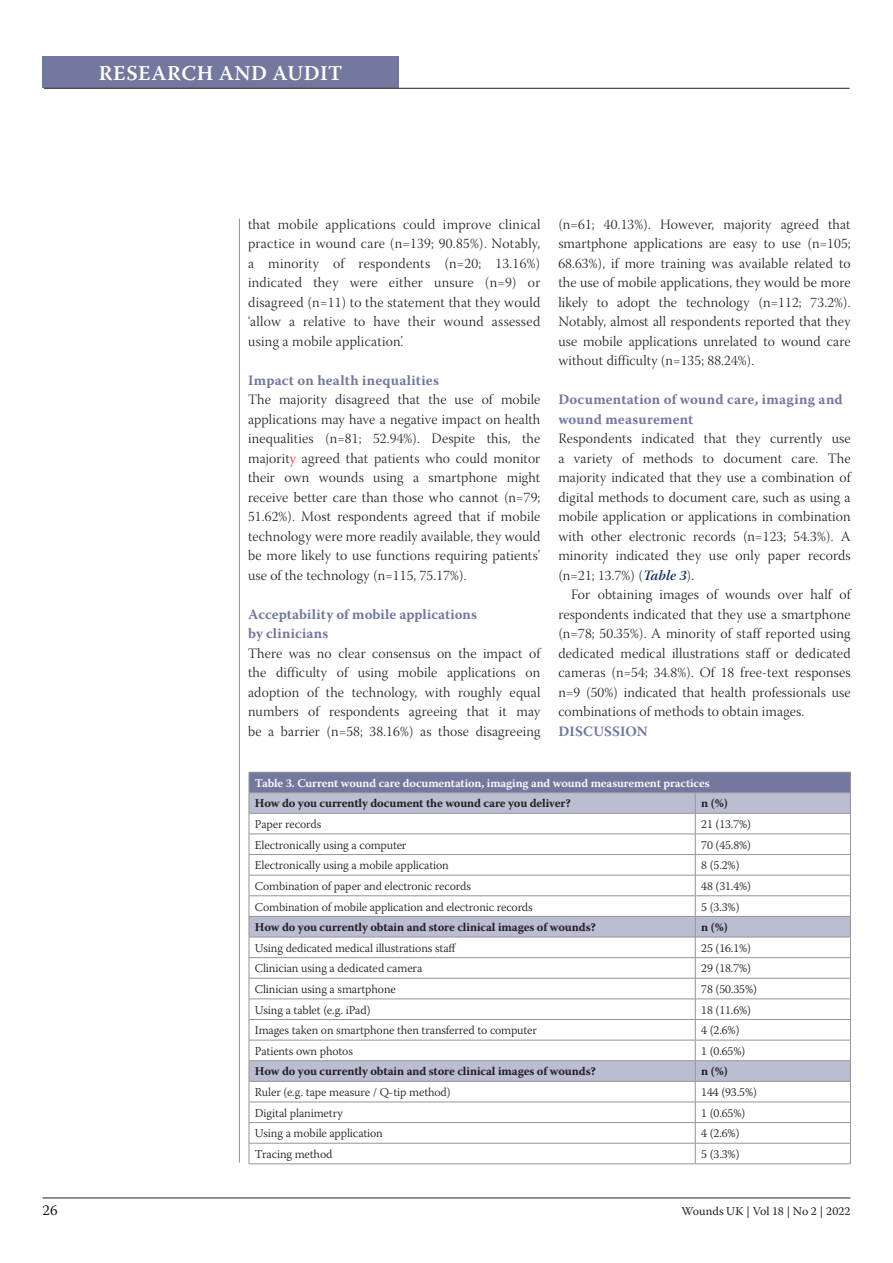
<style>
.page{position:relative;width:893px;height:1263px;background:#fff}
.page>*{position:absolute;margin:0;border:0;box-sizing:border-box;transform-origin:0 0}
.t1{font:600 21px "Warnock Pro";letter-spacing:.025em;color:#fff}
.t2{font:15px "Warnock Pro";color:#231f20}
.Paragraph_indented{font:14.25px/19.5px "Warnock Pro Light Subh";letter-spacing:.01em;color:#231f20;text-align:justify}
.B-head{font:700 14.25px/19.5px "Warnock Pro";letter-spacing:.01em;color:#73789f}
.A-head{font:700 14.25px "Warnock Pro";letter-spacing:.005em;color:#73789f}
.Box_body{font:300 12px "Warnock Pro";letter-spacing:-.01em;color:#231f20}
.Box_body-2{font:700 12px "Warnock Pro";letter-spacing:-.01em;color:#231f20}
.t3{font:12px "Warnock Pro";letter-spacing:-.005em;color:#231f20}
.Box_header{font:600 11.85px "Warnock Pro";letter-spacing:-.01em;color:#fff}
.s1{color:#ee1d23}
.s2{font-family:"Warnock Pro Semibold It Subh";color:#0f2d65}
</style>
<div class="page">
<div style="left:43px;top:56px;width:356px;height:32px;background:#73789f"></div>
<hr style="left:44px;top:88px;width:806px;height:1px;background:#231f20">
<hr style="left:43px;top:1197px;width:807px;height:1px;background:#231f20">
<hr style="left:239px;top:218px;width:1px;height:945px;background:#939598">
<div style="left:249px;top:772px;width:601px;height:21px;background:#73789f"></div>
<svg style="left:250px;top:793px;width:600px;height:288px"></svg>
<hr style="left:249px;top:772px;width:446px;height:1px;background:#939598">
<hr style="left:695px;top:772px;width:156px;height:1px;background:#939598">
<hr style="left:249px;top:834px;width:446px;height:1px;background:#939598">
<hr style="left:695px;top:834px;width:156px;height:1px;background:#939598">
<hr style="left:249px;top:957px;width:446px;height:1px;background:#939598">
<hr style="left:695px;top:957px;width:156px;height:1px;background:#939598">
<hr style="left:249px;top:1102px;width:446px;height:1px;background:#939598">
<hr style="left:695px;top:1102px;width:156px;height:1px;background:#939598">
<hr style="left:249px;top:792px;width:446px;height:1px;background:#939598">
<hr style="left:695px;top:792px;width:156px;height:1px;background:#939598">
<hr style="left:249px;top:813px;width:446px;height:1px;background:#939598">
<hr style="left:695px;top:813px;width:156px;height:1px;background:#939598">
<hr style="left:249px;top:854px;width:446px;height:1px;background:#939598">
<hr style="left:695px;top:854px;width:156px;height:1px;background:#939598">
<hr style="left:249px;top:875px;width:446px;height:1px;background:#939598">
<hr style="left:695px;top:875px;width:156px;height:1px;background:#939598">
<hr style="left:249px;top:895px;width:446px;height:1px;background:#939598">
<hr style="left:695px;top:895px;width:156px;height:1px;background:#939598">
<hr style="left:249px;top:916px;width:446px;height:1px;background:#939598">
<hr style="left:695px;top:916px;width:156px;height:1px;background:#939598">
<hr style="left:249px;top:937px;width:446px;height:1px;background:#939598">
<hr style="left:695px;top:937px;width:156px;height:1px;background:#939598">
<hr style="left:249px;top:978px;width:446px;height:1px;background:#939598">
<hr style="left:695px;top:978px;width:156px;height:1px;background:#939598">
<hr style="left:249px;top:999px;width:446px;height:1px;background:#939598">
<hr style="left:695px;top:999px;width:156px;height:1px;background:#939598">
<hr style="left:249px;top:1019px;width:446px;height:1px;background:#939598">
<hr style="left:695px;top:1019px;width:156px;height:1px;background:#939598">
<hr style="left:249px;top:1040px;width:446px;height:1px;background:#939598">
<hr style="left:695px;top:1040px;width:156px;height:1px;background:#939598">
<hr style="left:249px;top:1060px;width:446px;height:1px;background:#939598">
<svg style="left:249px;top:773px;width:1px;height:390px"></svg>
<hr style="left:695px;top:1060px;width:156px;height:1px;background:#939598">
<svg style="left:695px;top:793px;width:1px;height:370px"></svg>
<svg style="left:850px;top:773px;width:1px;height:390px"></svg>
<hr style="left:249px;top:1081px;width:446px;height:1px;background:#939598">
<hr style="left:695px;top:1081px;width:156px;height:1px;background:#939598">
<hr style="left:249px;top:1122px;width:446px;height:1px;background:#939598">
<hr style="left:695px;top:1122px;width:156px;height:1px;background:#939598">
<hr style="left:249px;top:1143px;width:446px;height:1px;background:#939598">
<hr style="left:695px;top:1143px;width:156px;height:1px;background:#939598">
<hr style="left:249px;top:1163px;width:446px;height:1px;background:#939598">
<hr style="left:695px;top:1163px;width:156px;height:1px;background:#939598">
<h1 class="t1" style="left:99px;top:60px;width:245px">RESEARCH AND AUDIT</h1>
<p class="Paragraph_indented" style="left:248px;top:216px;width:294px">that mobile applications could improve clinical practice in wound care (n=139; 90.85%). Notably, a minority of respondents (n=20; 13.16%) indicated they were either unsure (n=9) or disagreed (n=11) to the statement that they would ‘allow a relative to have their wound assessed using a mobile application’.</p>
<p class="B-head" style="left:248px;top:370px;width:192px">Impact on health inequalities</p>
<p class="Paragraph_indented" style="left:248px;top:392px;width:294px">The majority disagreed that the use of mobile applications may have a negative impact on health inequalities (n=81; 52.94%). Despite this, the majorit<span class="s1">y</span> agreed that patients who could monitor their own wounds using a smartphone might receive better care than those who cannot (n=79; 51.62%). Most respondents agreed that if mobile technology were more readily available, they would be more likely to use functions requiring patients’ use of the technology (n=115, 75.17%).</p>
<p class="B-head" style="left:248px;top:604px;width:231px">Acceptability of mobile applications by clinicians</p>
<p class="Paragraph_indented" style="left:248px;top:645px;width:294px">There was no clear consensus on the impact of the difficulty of using mobile applications on adoption of the technology, with roughly equal numbers of respondents agreeing that it may be a barrier (n=58; 38.16%) as those disagreeing</p>
<p class="Paragraph_indented" style="left:558px;top:216px;width:294px">(n=61; 40.13%). However, majority agreed that smartphone applications are easy to use (n=105; 68.63%), if more training was available related to the use of mobile applications, they would be more likely to adopt the technology (n=112; 73.2%).<br>Notably, almost all respondents reported that they use mobile applications unrelated to wound care without difficulty (n=135; 88.24%).</p>
<p class="B-head" style="left:558px;top:390px;width:286px">Documentation of wound care, imaging and wound measurement</p>
<p class="Paragraph_indented" style="left:558px;top:431px;width:294px">Respondents indicated that they currently use a variety of methods to document care. The majority indicated that they use a combination of digital methods to document care, such as using a mobile application or applications in combination with other electronic records (n=123; 54.3%). A minority indicated they use only paper records (n=21; 13.7%) (<span class="s2">Table 3</span>).</p>
<p class="Paragraph_indented" style="left:558px;top:587px;width:294px;text-indent:13px">For obtaining images of wounds over half of respondents indicated that they use a smartphone (n=78; 50.35%). A minority of staff reported using dedicated medical illustrations staff or dedicated cameras (n=54; 34.8%). Of 18 free-text responses n=9 (50%) indicated that health professionals use combinations of methods to obtain images.</p>
<p class="A-head" style="left:558px;top:722px;width:91px">DISCUSSION</p>
<p class="Box_header" style="left:255px;top:776px;width:456px">Table 3. Current wound care documentation, imaging and wound measurement practices</p>
<p class="Box_body-2" style="left:255px;top:796px;width:317px">How do you currently document the wound care you deliver?</p>
<p class="Box_body-2" style="left:701px;top:796px;width:28px">n (%)</p>
<p class="Box_body" style="left:255px;top:817px;width:68px">Paper records</p>
<p class="Box_body" style="left:701px;top:817px;width:51px">21 (13.7%)</p>
<p class="Box_body" style="left:255px;top:837px;width:153px">Electronically using a computer</p>
<p class="Box_body" style="left:701px;top:837px;width:51px">70 (45.8%)</p>
<p class="Box_body" style="left:255px;top:858px;width:195px">Electronically using a mobile application</p>
<p class="Box_body" style="left:701px;top:858px;width:40px">8 (5.2%)</p>
<p class="Box_body" style="left:255px;top:879px;width:217px">Combination of paper and electronic records</p>
<p class="Box_body" style="left:701px;top:879px;width:51px">48 (31.4%)</p>
<p class="Box_body" style="left:255px;top:899px;width:279px">Combination of mobile application and electronic records</p>
<p class="Box_body" style="left:701px;top:899px;width:40px">5 (3.3%)</p>
<p class="Box_body-2" style="left:255px;top:920px;width:342px">How do you currently obtain and store clinical images of wounds?</p>
<p class="Box_body-2" style="left:701px;top:920px;width:28px">n (%)</p>
<p class="Box_body" style="left:255px;top:940px;width:203px">Using dedicated medical illustrations staff</p>
<p class="Box_body" style="left:701px;top:940px;width:51px">25 (16.1%)</p>
<p class="Box_body" style="left:255px;top:961px;width:169px">Clinician using a dedicated camera</p>
<p class="Box_body" style="left:701px;top:961px;width:51px">29 (18.7%)</p>
<p class="Box_body" style="left:255px;top:982px;width:142px">Clinician using a smartphone</p>
<p class="Box_body" style="left:701px;top:982px;width:57px">78 (50.35%)</p>
<p class="Box_body" style="left:255px;top:1002px;width:117px">Using a tablet (e.g. iPad)</p>
<p class="Box_body" style="left:701px;top:1002px;width:51px">18 (11.6%)</p>
<p class="Box_body" style="left:255px;top:1023px;width:283px">Images taken on smartphone then transferred to computer</p>
<p class="Box_body" style="left:701px;top:1023px;width:40px">4 (2.6%)</p>
<p class="Box_body" style="left:255px;top:1044px;width:99px">Patients own photos</p>
<p class="Box_body" style="left:701px;top:1044px;width:46px">1 (0.65%)</p>
<p class="Box_body-2" style="left:255px;top:1064px;width:342px">How do you currently obtain and store clinical images of wounds?</p>
<p class="Box_body-2" style="left:701px;top:1064px;width:28px">n (%)</p>
<p class="Box_body" style="left:255px;top:1085px;width:197px">Ruler (e.g. tape measure / Q-tip method)</p>
<p class="Box_body" style="left:701px;top:1085px;width:57px">144 (93.5%)</p>
<p class="Box_body" style="left:255px;top:1105px;width:89px">Digital planimetry</p>
<p class="Box_body" style="left:701px;top:1105px;width:46px">1 (0.65%)</p>
<p class="Box_body" style="left:255px;top:1126px;width:129px">Using a mobile application</p>
<p class="Box_body" style="left:701px;top:1126px;width:40px">4 (2.6%)</p>
<p class="Box_body" style="left:255px;top:1147px;width:79px">Tracing method</p>
<p class="Box_body" style="left:701px;top:1147px;width:40px">5 (3.3%)</p>
<p class="t2" style="left:43px;top:1201px;width:17px">26</p>
<p class="t3" style="left:681px;top:1204px;width:171px">Wounds UK | Vol 18 | No 2 | 2022</p>
</div>
